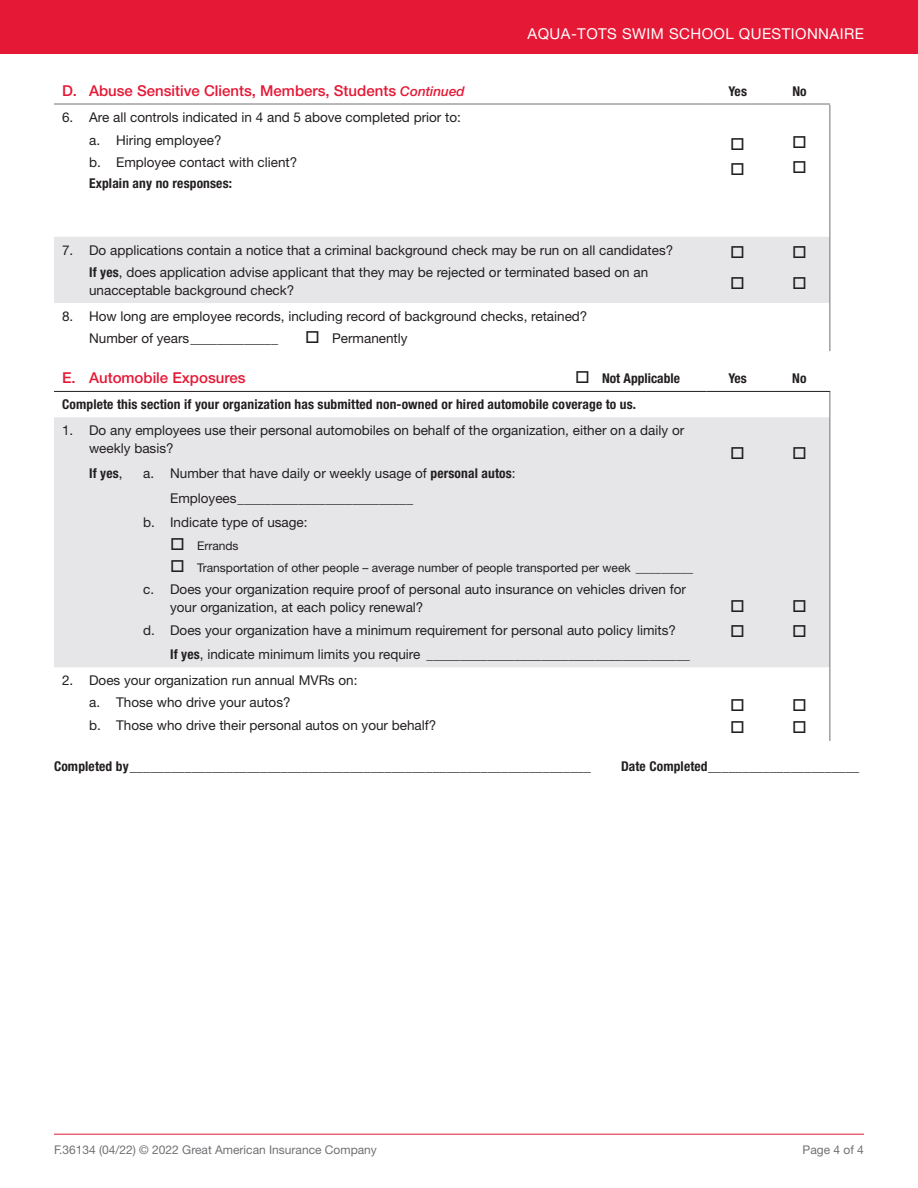
<style>
.page{position:relative;width:918px;height:1188px;background:#fff}
.page>*{position:absolute;margin:0;border:0;box-sizing:border-box;transform-origin:0 0}
.Table_Body_Content{font:500 15px "Helvetica Neue LT Std";color:#e51836}
.t1{font:15px "Helvetica Neue LT Std";letter-spacing:.03em;color:#fff}
.Table_Body_Content-2{font:13.5px/18px "Helvetica Neue LT Std";color:#231f20}
.Table_Indent{font:13.5px/18px "Helvetica Neue LT Std";color:#231f20}
.Table_Body_Content-3{font:700 condensed 13.5px "Helvetica Neue LT Std";letter-spacing:.01em;color:#231f20}
.Table_Indent-2{font:700 condensed 13.5px "Helvetica Neue LT Std";letter-spacing:.01em;color:#231f20}
.Table_Body_Content-4{font:12px "Helvetica Neue LT Std";color:#231f20}
.t2{font:12px "Helvetica Neue LT Std";color:#717074}
.s1{font-style:italic;font-size:13.5px}
.s2{font-weight:700;font-stretch:condensed}
.s3{font-weight:400;font-stretch:normal}
.s4{font-size:12.75px}
</style>
<div class="page">
<div style="left:0;top:0;width:918px;height:54px;background:#e51836"></div>
<hr style="left:54px;top:1134px;width:810px;height:1px;background:#e51836">
<div style="left:54px;top:237px;width:776px;height:66px;background:#e6e6e8"></div>
<hr style="left:830px;top:105px;width:1px;height:132px;background:#717074">
<hr style="left:830px;top:237px;width:1px;height:66px;background:#717074">
<hr style="left:830px;top:303px;width:1px;height:48px;background:#717074">
<div style="left:54px;top:417px;width:776px;height:250px;background:#e6e6e8"></div>
<hr style="left:54px;top:391px;width:652px;height:1px;background:#231f20">
<hr style="left:706px;top:391px;width:63px;height:1px;background:#231f20">
<hr style="left:769px;top:391px;width:61px;height:1px;background:#231f20">
<svg style="left:830px;top:392px;width:1px;height:25px"></svg>
<hr style="left:830px;top:417px;width:1px;height:250px;background:#717074">
<hr style="left:830px;top:667px;width:1px;height:74px;background:#717074">
<hr style="left:54px;top:104px;width:652px;height:1px;background:#717074">
<hr style="left:706px;top:104px;width:63px;height:1px;background:#717074">
<hr style="left:769px;top:104px;width:61px;height:1px;background:#717074">
<svg style="left:732px;top:246px;width:12px;height:12px"></svg>
<svg style="left:732px;top:277px;width:12px;height:12px"></svg>
<svg style="left:793px;top:246px;width:12px;height:12px"></svg>
<svg style="left:793px;top:277px;width:12px;height:12px"></svg>
<svg style="left:732px;top:447px;width:12px;height:12px"></svg>
<svg style="left:732px;top:600px;width:12px;height:12px"></svg>
<svg style="left:732px;top:625px;width:12px;height:12px"></svg>
<svg style="left:793px;top:447px;width:12px;height:12px"></svg>
<svg style="left:793px;top:600px;width:12px;height:12px"></svg>
<svg style="left:793px;top:625px;width:12px;height:12px"></svg>
<p class="t1" style="left:528px;top:25px;width:338px">AQUA-TOTS SWIM SCHOOL QUESTIONNAIRE</p>
<p class="Table_Body_Content" style="left:62px;top:82px;width:404px">D. Abuse Sensitive Clients, Members, Students <span class="s1">Continued</span></p>
<p class="Table_Body_Content-3" style="left:729px;top:83px;width:20px">Yes</p>
<p class="Table_Body_Content-3" style="left:792px;top:83px;width:16px">No</p>
<p class="Table_Indent" style="left:62px;top:109px;width:400px">6. Are all controls indicated in 4 and 5 above completed prior to:</p>
<p class="Table_Indent" style="left:89px;top:131px;width:134px">a. Hiring employee?</p>
<p class="Table_Indent" style="left:89px;top:153px;width:210px">b. Employee contact with client?</p>
<p class="Table_Indent-2" style="left:89px;top:175px;width:144px">Explain any no responses:</p>
<p class="Table_Indent" style="left:62px;top:241px;width:613px">7. Do applications contain a notice that a criminal background check may be run on all candidates?</p>
<p class="Table_Indent" style="left:89px;top:263px;width:561px"><span class="s2">If yes</span>, does application advise applicant that they may be rejected or terminated based on an unacceptable background check?</p>
<p class="Table_Indent" style="left:62px;top:307px;width:527px">8. How long are employee records, including record of background checks, retained?</p>
<p class="Table_Indent" style="left:89px;top:329px;width:190px">Number of years_____________</p>
<p class="Table_Indent" style="left:305px;top:329px;width:104px">□ Permanently</p>
<p class="Table_Body_Content" style="left:62px;top:369px;width:185px">E. Automobile Exposures</p>
<p class="Table_Body_Content-3" style="left:575px;top:370px;width:106px">□ Not Applicable</p>
<p class="Table_Body_Content-3" style="left:728px;top:370px;width:20px">Yes</p>
<p class="Table_Body_Content-3" style="left:792px;top:370px;width:16px">No</p>
<p class="Table_Body_Content-3" style="left:62px;top:396px;width:576px">Complete this section if your organization has submitted non-owned or hired automobile coverage to us.</p>
<p class="Table_Body_Content-2" style="left:89px;top:421px;width:597px;text-indent:-27px">1. Do any employees use their personal automobiles on behalf of the organization, either on a daily or weekly basis?</p>
<p class="Table_Body_Content-3" style="left:89px;top:465px;width:35px">If yes<span class="s3">,</span></p>
<p class="Table_Body_Content-2" style="left:143px;top:464px;width:374px">a. Number that have daily or weekly usage of <span class="s2">personal autos</span>:</p>
<p class="Table_Body_Content-2" style="left:170px;top:489px;width:244px">Employees__________________________</p>
<p class="Table_Body_Content-2" style="left:143px;top:513px;width:166px">b. Indicate type of usage:</p>
<p class="Table_Body_Content-4" style="left:170px;top:538px;width:70px">□ Errands</p>
<p class="Table_Body_Content-4" style="left:170px;top:560px;width:525px">□ Transportation of other people – average number of people transported per week <span class="s4">_________</span></p>
<p class="Table_Body_Content-2" style="left:170px;top:580px;width:517px;text-indent:-27px">c. Does your organization require proof of personal auto insurance on vehicles driven for your organization, at each policy renewal?</p>
<p class="Table_Body_Content-2" style="left:143px;top:621px;width:534px">d. Does your organization have a minimum requirement for personal auto policy limits?</p>
<p class="Table_Body_Content-2" style="left:170px;top:645px;width:521px"><span class="s2">If yes</span>, indicate minimum limits you require _______________________________________</p>
<p class="Table_Body_Content-2" style="left:62px;top:671px;width:297px">2. Does your organization run annual MVRs on:</p>
<p class="Table_Body_Content-2" style="left:89px;top:693px;width:203px">a. Those who drive your autos?</p>
<p class="Table_Body_Content-2" style="left:89px;top:716px;width:349px">b. Those who drive their personal autos on your behalf?</p>
<p class="Table_Body_Content-3" style="left:54px;top:758px;width:538px">Completed by___________________________________________________________________</p>
<p class="Table_Body_Content-3" style="left:621px;top:758px;width:240px">Date Completed______________________</p>
<p class="t2" style="left:54px;top:1142px;width:324px">F.36134 (04/22) © 2022 Great American Insurance Company</p>
<p class="t2" style="left:803px;top:1142px;width:63px">Page 4 of 4</p>
</div>
